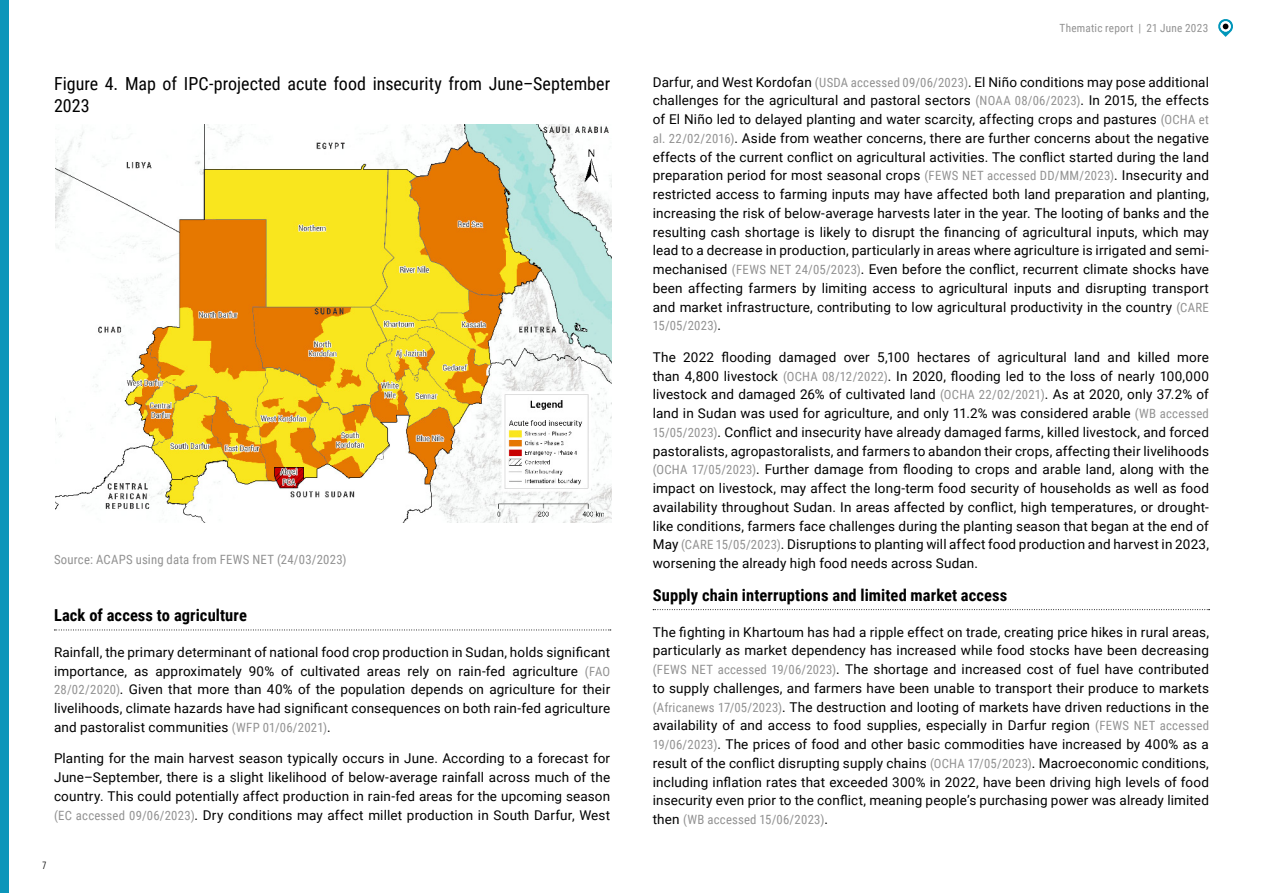
<style>
.page{position:relative;width:1263px;height:893px;background:#fff}
.page>*{position:absolute;margin:0;border:0;box-sizing:border-box;transform-origin:0 0}
.t1{font:18px/21.6px "Roboto Condensed";color:#000}
.t2{font:700 16.5px "Roboto Condensed";letter-spacing:.005em;color:#000}
.t3{font:13.5px/18.8px "Roboto";letter-spacing:.01em;color:#000;text-align:justify}
.t4{font:12.75px "Roboto Condensed";letter-spacing:.015em;color:#929292}
.t5{font:11.25px "Roboto Condensed";letter-spacing:.02em;color:#929292}
.t6{font:10.5px "Bebas Neue Pro Middle";color:#000}
.s1{font-family:"Roboto Condensed";font-size:12.75px;color:#929292}
.s2{font-family:"Roboto";font-size:13.5px;color:#000}
</style>
<div class="page">
<svg style="left:1218px;top:19px;width:15px;height:18px"></svg>
<div style="left:0;top:0;width:9px;height:893px;background:#0c96ba"></div>
<svg style="left:54px;top:630px;width:557px;height:1px"></svg>
<svg style="left:653px;top:609px;width:556px;height:1px"></svg>
<img style="left:55px;top:124px;width:556px;height:398px">
<h1 class="t1" style="left:54px;top:72px;width:558px">Figure 4. Map of IPC-projected acute food insecurity from June–September<br>2023</h1>
<p class="t4" style="left:54px;top:550px;width:294px">Source: ACAPS using data from FEWS NET (24/03/2023)</p>
<p class="t2" style="left:54px;top:604px;width:194px">Lack of access to agriculture</p>
<p class="t3" style="left:54px;top:642px;width:558px">Rainfall, the primary determinant of national food crop production in Sudan, holds significant importance, as approximately 90% of cultivated areas rely on rain-fed agriculture <span class="s1">(FAO 28/02/2020)</span>. Given that more than 40% of the population depends on agriculture for their livelihoods, climate hazards have had significant consequences on both rain-fed agriculture and pastoralist communities <span class="s1">(WFP 01/06/2021)</span>.</p>
<p class="t3" style="left:54px;top:749px;width:558px">Planting for the main harvest season typically occurs in June. According to a forecast for June–September, there is a slight likelihood of below-average rainfall across much of the country. This could potentially affect production in rain-fed areas for the upcoming season <span class="s1">(EC accessed 09/06/2023)</span>. Dry conditions may affect millet production in South Darfur, West</p>
<p class="t6" style="left:43px;top:859px;width:5px">7</p>
<p class="t5" style="left:1059px;top:20px;width:150px">Thematic report | 21 June 2023</p>
<p class="t3" style="left:653px;top:72px;width:558px">Darfur, and West Kordofan <span class="s1">(USDA accessed 09/06/2023)</span>. El Niño conditions may pose additional challenges for the agricultural and pastoral sectors <span class="s1">(NOAA 08/06/2023)</span>. In 2015, the effects of El Niño led to delayed planting and water scarcity, affecting crops and pastures <span class="s1">(OCHA et al. 22/02/2016)</span>. Aside from weather concerns, there are further concerns about the negative effects of the current conflict on agricultural activities. The conflict started during the land preparation period for most seasonal crops <span class="s1">(FEWS NET accessed DD/MM/2023)</span>. Insecurity and restricted access to farming inputs may have affected both land preparation and planting, increasing the risk of below-average harvests later in the year. The looting of banks and the resulting cash shortage is likely to disrupt the financing of agricultural inputs, which may lead to a decrease in production, particularly in areas where agriculture is irrigated and semi&shy;mechanised <span class="s1">(FEWS NET 24/05/2023)</span>. Even before the conflict, recurrent climate shocks have been affecting farmers by limiting access to agricultural inputs and disrupting transport and market infrastructure, contributing to low agricultural productivity in the country <span class="s1">(CARE</span></p>
<p class="t4" style="left:653px;top:317px;width:70px">15/05/2023)<span class="s2">.</span></p>
<p class="t3" style="left:653px;top:347px;width:558px">The 2022 flooding damaged over 5,100 hectares of agricultural land and killed more than 4,800 livestock <span class="s1">(OCHA 08/12/2022)</span>. In 2020, flooding led to the loss of nearly 100,000 livestock and damaged 26% of cultivated land <span class="s1">(OCHA 22/02/2021)</span>. As at 2020, only 37.2% of land in Sudan was used for agriculture, and only 11.2% was considered arable <span class="s1">(WB accessed 15/05/2023)</span>. Conflict and insecurity have already damaged farms, killed livestock, and forced pastoralists, agropastoralists, and farmers to abandon their crops, affecting their livelihoods <span class="s1">(OCHA 17/05/2023)</span>. Further damage from flooding to crops and arable land, along with the impact on livestock, may affect the long-term food security of households as well as food availability throughout Sudan. In areas affected by conflict, high temperatures, or drought&shy;like conditions, farmers face challenges during the planting season that began at the end of May <span class="s1">(CARE 15/05/2023)</span>. Disruptions to planting will affect food production and harvest in 2023, worsening the already high food needs across Sudan.</p>
<p class="t2" style="left:653px;top:583px;width:356px">Supply chain interruptions and limited market access</p>
<p class="t3" style="left:653px;top:622px;width:558px">The fighting in Khartoum has had a ripple effect on trade, creating price hikes in rural areas, particularly as market dependency has increased while food stocks have been decreasing <span class="s1">(FEWS NET accessed 19/06/2023)</span>. The shortage and increased cost of fuel have contributed to supply challenges, and farmers have been unable to transport their produce to markets <span class="s1">(Africanews 17/05/2023)</span>. The destruction and looting of markets have driven reductions in the availability of and access to food supplies, especially in Darfur region <span class="s1">(FEWS NET accessed 19/06/2023)</span>. The prices of food and other basic commodities have increased by 400% as a result of the conflict disrupting supply chains <span class="s1">(OCHA 17/05/2023)</span>. Macroeconomic conditions, including inflation rates that exceeded 300% in 2022, have been driving high levels of food insecurity even prior to the conflict, meaning people’s purchasing power was already limited</p>
<p class="t4" style="left:653px;top:811px;width:177px"><span class="s2">then</span> (WB accessed 15/06/2023)<span class="s2">.</span></p>
</div>
